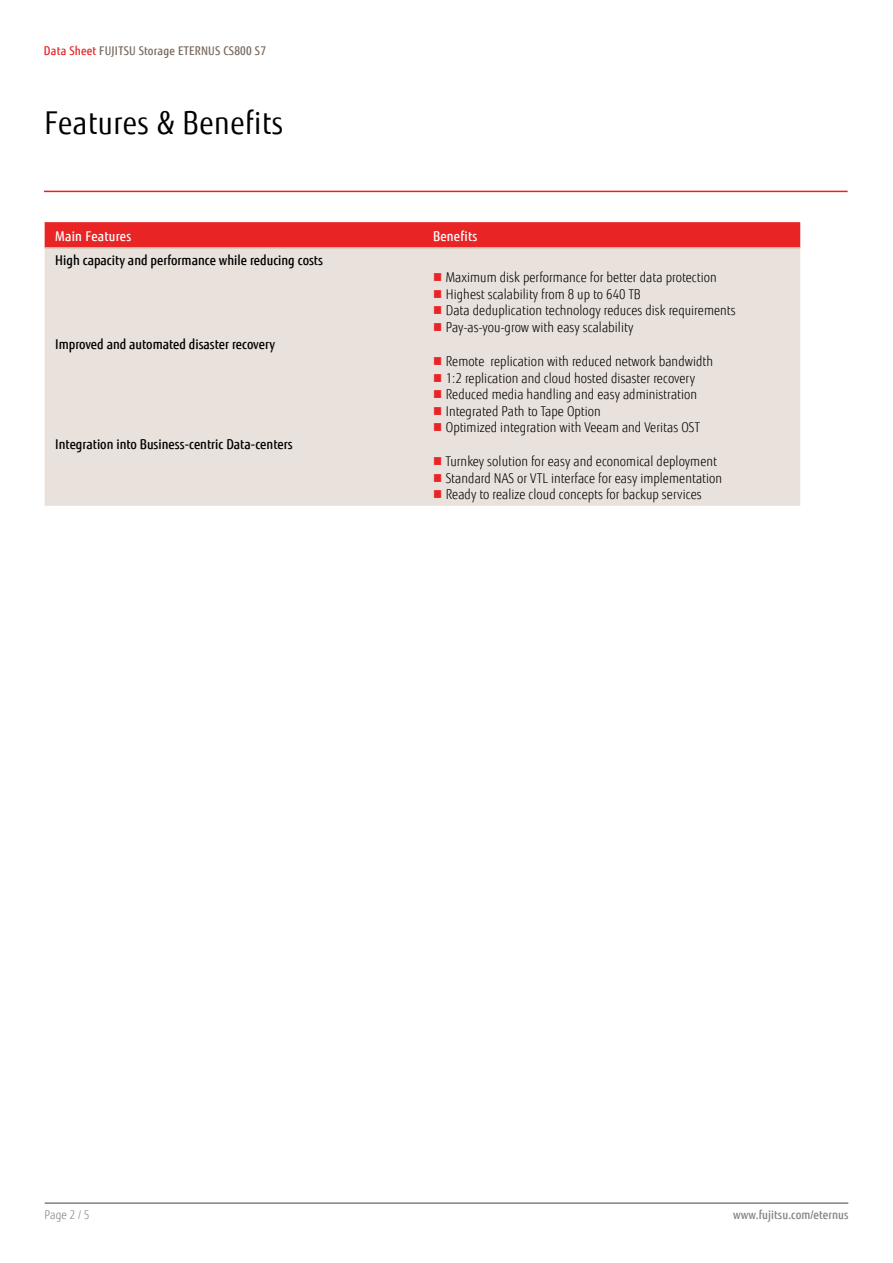
<style>
.page{position:relative;width:893px;height:1263px;background:#fff}
.page>*{position:absolute;margin:0;border:0;box-sizing:border-box;transform-origin:0 0}
.t1{font:31.5px "Fujitsu Sans";letter-spacing:.02em;color:#000;scale:.9 1}
.t2{font:300 13.5px/16.5px "Fujitsu Sans";letter-spacing:.005em;color:#000;scale:.9 1}
.t3{font:500 13.5px "Fujitsu Sans";color:#000;scale:.9 1}
.t4{font:500 13.5px "Fujitsu Sans";letter-spacing:.02em;color:#fff;scale:.9 1}
.t5{font:500 12px "Fujitsu Sans";letter-spacing:.02em;color:#79695e;scale:.9 1}
.t6{font:500 12px "Fujitsu Sans";letter-spacing:.005em;color:#818280;scale:.9 1}
.t7{font:300 12px "Fujitsu Sans";color:#818280;scale:.9 1}
.s1{color:#e92425}
</style>
<div class="page">
<hr style="left:45px;top:1202px;width:803px;height:2px;background:#818280">
<div style="left:45px;top:222px;width:755px;height:25px;background:#e92425"></div>
<div style="left:45px;top:249px;width:755px;height:257px;background:#e9e1db"></div>
<hr style="left:45px;top:247px;width:377px;height:2px;background:#c9bbb0">
<hr style="left:422px;top:247px;width:378px;height:2px;background:#c9bbb0">
<hr style="left:44px;top:191px;width:804px;height:1px;background:#ed1d24">
<svg style="left:434px;top:273px;width:7px;height:8px"></svg>
<svg style="left:434px;top:290px;width:7px;height:8px"></svg>
<svg style="left:434px;top:306px;width:7px;height:8px"></svg>
<svg style="left:434px;top:323px;width:7px;height:8px"></svg>
<svg style="left:434px;top:357px;width:7px;height:8px"></svg>
<svg style="left:434px;top:374px;width:7px;height:8px"></svg>
<svg style="left:434px;top:390px;width:7px;height:8px"></svg>
<svg style="left:434px;top:407px;width:7px;height:8px"></svg>
<svg style="left:434px;top:423px;width:7px;height:8px"></svg>
<svg style="left:434px;top:457px;width:7px;height:8px"></svg>
<svg style="left:434px;top:474px;width:7px;height:8px"></svg>
<svg style="left:434px;top:490px;width:7px;height:8px"></svg>
<p class="t5" style="left:44px;top:43px;width:248px"><span class="s1">Data Sheet</span> FUJITSU Storage ETERNUS CS800 S7</p>
<h1 class="t1" style="left:45px;top:104px;width:267px">Features &amp; Benefits</h1>
<p class="t4" style="left:55px;top:228px;width:86px">Main Features</p>
<p class="t4" style="left:433px;top:228px;width:51px">Benefits</p>
<p class="t3" style="left:55px;top:252px;width:299px">High capacity and performance while reducing costs</p>
<p class="t2" style="left:446px;top:269px;width:324px">Maximum disk performance for better data protection Highest scalability from 8 up to 640 TB<br>Data deduplication technology reduces disk requirements Pay-as-you-grow with easy scalability</p>
<p class="t3" style="left:55px;top:336px;width:246px">Improved and automated disaster recovery</p>
<p class="t2" style="left:446px;top:353px;width:298px">Remote replication with reduced network bandwidth 1:2 replication and cloud hosted disaster recovery Reduced media handling and easy administration Integrated Path to Tape Option<br>Optimized integration with Veeam and Veritas OST</p>
<p class="t3" style="left:55px;top:436px;width:265px">Integration into Business-centric Data-centers</p>
<p class="t2" style="left:446px;top:453px;width:309px">Turnkey solution for easy and economical deployment<br>Standard NAS or VTL interface for easy implementation<br>Ready to realize cloud concepts for backup services</p>
<p class="t7" style="left:45px;top:1208px;width:51px">Page 2 / 5</p>
<p class="t6" style="left:733px;top:1208px;width:129px">www.fujitsu.com/eternus</p>
</div>
